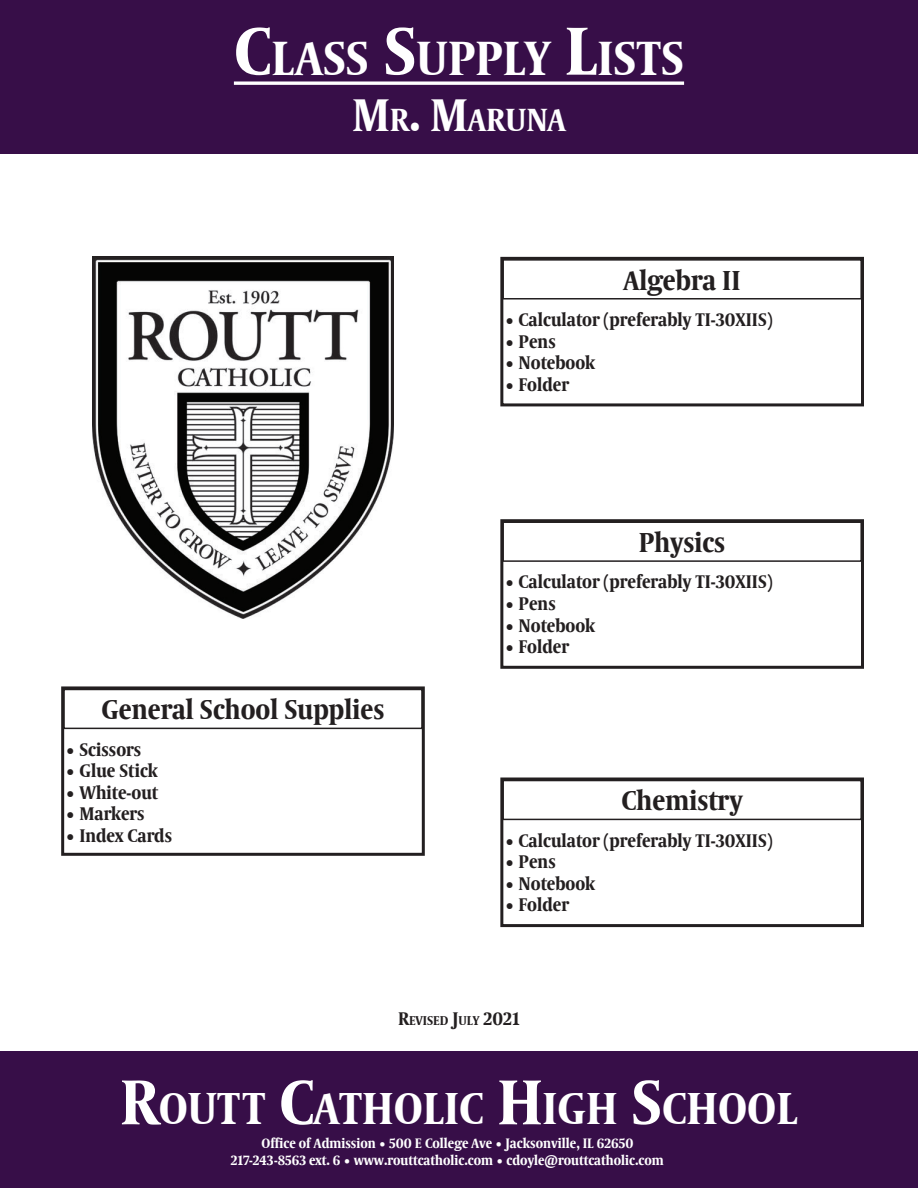
<style>
.page{position:relative;width:918px;height:1188px;background:#fff}
.page>*{position:absolute;margin:0;border:0;box-sizing:border-box;transform-origin:0 0}
.t1{font:700 47.25px "Coranto W01 2 Headline";color:#fff}
.t2{font:700 44.1px "Coranto W01 2 Headline";color:#fff}
.t3{font:700 31.5px "Coranto W01 2 Headline";color:#fff}
.t4{font:700 27px "Coranto W01 2 Headline";color:#231f20}
.t5{font:700 18px "Coranto W01 2 Headline";color:#231f20}
.t6{font:700 13.5px "Coranto W01 2 Headline";color:#fff}
.t7{font:700 12.6px "Coranto W01 2 Headline";color:#231f20}
.s1{font-size:67.5px}
.s2{font-size:45px}
.s3{font-size:18px}
.s4{font-size:63px}
</style>
<div class="page">
<div style="left:0;top:1052px;width:918px;height:136px;background:#370e48"></div>
<div style="left:0;top:0;width:918px;height:153px;background:#370e48"></div>
<svg style="left:234px;top:81px;width:450px;height:4px;background:#dfd9e2"></svg>
<div style="left:502px;top:259px;width:360px;height:41px;border:2px solid #231f20"></div>
<div style="left:500px;top:257px;width:364px;height:149px;border:3px solid #231f20"></div>
<div style="left:63px;top:689px;width:360px;height:40px;border:2px solid #231f20"></div>
<div style="left:61px;top:686px;width:364px;height:170px;border:3px solid #231f20"></div>
<img style="left:93px;top:257px;width:300px;height:362px">
<div style="left:502px;top:521px;width:360px;height:41px;border:2px solid #231f20"></div>
<div style="left:500px;top:519px;width:364px;height:150px;border:3px solid #231f20"></div>
<div style="left:502px;top:780px;width:360px;height:40px;border:2px solid #231f20"></div>
<div style="left:500px;top:778px;width:364px;height:149px;border:3px solid #231f20"></div>
<p class="t1" style="left:234px;top:30px;width:449px"><span class="s1">C</span>LASS <span class="s1">S</span>UPPLY <span class="s1">L</span>ISTS</p>
<p class="t3" style="left:352px;top:101px;width:215px"><span class="s2">M</span>R<span class="s2">. M</span>ARUNA</p>
<p class="t4" style="left:624px;top:264px;width:118px">Algebra II</p>
<p class="t5" style="left:505px;top:309px;width:269px">• Calculator (preferably TI-30XIIS)</p>
<p class="t5" style="left:505px;top:331px;width:52px">• Pens</p>
<p class="t5" style="left:505px;top:352px;width:92px">• Notebook</p>
<p class="t5" style="left:505px;top:374px;width:66px">• Folder</p>
<p class="t4" style="left:102px;top:694px;width:284px">General School Supplies</p>
<p class="t5" style="left:66px;top:738px;width:77px">• Scissors</p>
<p class="t5" style="left:66px;top:760px;width:94px">• Glue Stick</p>
<p class="t5" style="left:66px;top:782px;width:94px">• White-out</p>
<p class="t5" style="left:66px;top:803px;width:81px">• Markers</p>
<p class="t5" style="left:66px;top:825px;width:108px">• Index Cards</p>
<p class="t4" style="left:639px;top:527px;width:88px">Physics</p>
<p class="t5" style="left:505px;top:571px;width:269px">• Calculator (preferably TI-30XIIS)</p>
<p class="t5" style="left:505px;top:593px;width:52px">• Pens</p>
<p class="t5" style="left:505px;top:614px;width:92px">• Notebook</p>
<p class="t5" style="left:505px;top:636px;width:66px">• Folder</p>
<p class="t4" style="left:622px;top:785px;width:123px">Chemistry</p>
<p class="t5" style="left:505px;top:830px;width:269px">• Calculator (preferably TI-30XIIS)</p>
<p class="t5" style="left:505px;top:851px;width:52px">• Pens</p>
<p class="t5" style="left:505px;top:873px;width:92px">• Notebook</p>
<p class="t5" style="left:505px;top:894px;width:66px">• Folder</p>
<p class="t7" style="left:398px;top:1013px;width:123px"><span class="s3">R</span>EVISED <span class="s3">J</span>ULY <span class="s3">2021</span></p>
<p class="t2" style="left:120px;top:1083px;width:679px"><span class="s4">R</span>OUTT <span class="s4">C</span>ATHOLIC <span class="s4">H</span>IGH <span class="s4">S</span>CHOOL</p>
<p class="t6" style="left:261px;top:1135px;width:373px">Office of Admission • 500 E College Ave • Jacksonville, IL 62650</p>
<p class="t6" style="left:231px;top:1152px;width:434px">217-243-8563 ext. 6 • www.routtcatholic.com • cdoyle@routtcatholic.com</p>
</div>
